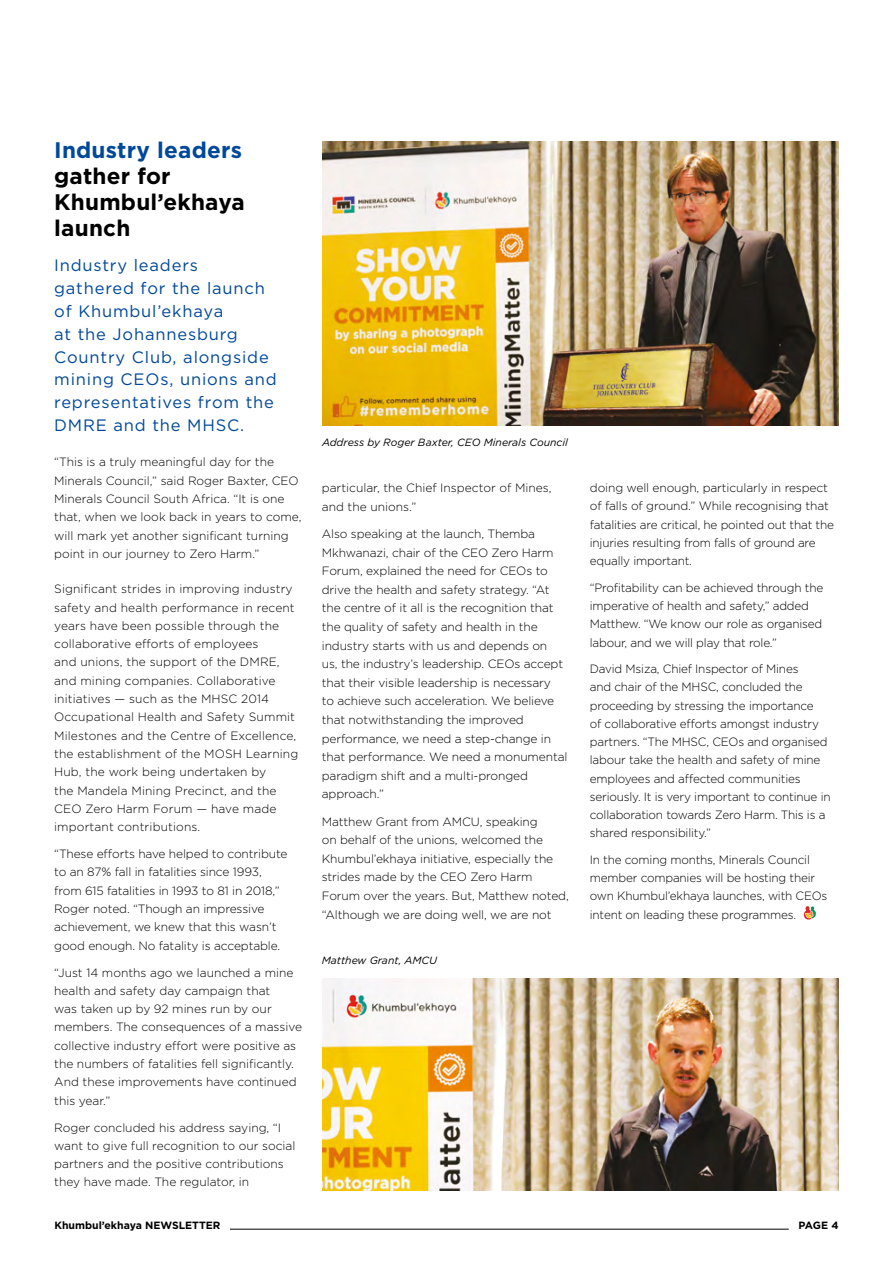
<style>
.page{position:relative;width:893px;height:1263px;background:#fff}
.page>*{position:absolute;margin:0;border:0;box-sizing:border-box;transform-origin:0 0}
.MCSA_NL_Top_page_hea{font:700 22.5px/25.8px "Gotham";letter-spacing:.01em;color:#000}
.MCSA_NL_highlight_co{font:16.5px/22.8px "Gotham";letter-spacing:.05em;color:#00489a}
.MCSA_NL_body_copy{font:300 12px/18.6px "Gotham";letter-spacing:-.01em;color:#000}
.MCSA_NL_body_copy-2{font:300 12px/18.3px "Gotham";letter-spacing:.01em;color:#000}
.MCSA_NL_highlight_co-2{font:300 12px/18.3px "Gotham";color:#000}
.MCSA_NL_body_copy-3{font:italic 10.5px "Gotham";color:#000}
.t1{font:700 10.5px "Gotham";color:#000}
.s1{color:#00489a}
</style>
<div class="page">
<hr style="left:230px;top:1229px;width:559px;height:1px;background:#000">
<svg style="left:803px;top:906px;width:13px;height:13px"></svg>
<img style="left:322px;top:141px;width:517px;height:284px">
<img style="left:322px;top:979px;width:517px;height:212px">
<p class="MCSA_NL_Top_page_hea" style="left:54px;top:137px;width:192px"><span class="s1">Industry leaders </span>gather for<br>Khumbul’ekhaya launch</p>
<p class="MCSA_NL_highlight_co" style="left:54px;top:254px;width:224px">Industry leaders gathered for the launch of Khumbul’ekhaya<br>at the Johannesburg<br>Country Club, alongside mining CEOs, unions and representatives from the<br>DMRE and the MHSC.</p>
<p class="MCSA_NL_highlight_co-2" style="left:54px;top:453px;width:249px">“This is a truly meaningful day for the Minerals Council,” said Roger Baxter, CEO Minerals Council South Africa. “It is one that, when we look back in years to come, will mark yet another significant turning point in our journey to Zero Harm.”</p>
<p class="MCSA_NL_body_copy-2" style="left:54px;top:579px;width:246px">Significant strides in improving industry safety and health performance in recent years have been possible through the collaborative efforts of employees<br>and unions, the support of the DMRE, and mining companies. Collaborative initiatives — such as the MHSC 2014<br>Occupational Health and Safety Summit Milestones and the Centre of Excellence, the establishment of the MOSH Learning Hub, the work being undertaken by<br>the Mandela Mining Precinct, and the CEO Zero Harm Forum — have made important contributions.</p>
<p class="MCSA_NL_body_copy" style="left:54px;top:844px;width:235px">“These efforts have helped to contribute to an 87% fall in fatalities since 1993, from 615 fatalities in 1993 to 81 in 2018,” Roger noted. “Though an impressive achievement, we knew that this wasn’t good enough. No fatality is acceptable.</p>
<p class="MCSA_NL_body_copy" style="left:54px;top:963px;width:249px">“Just 14 months ago we launched a mine health and safety day campaign that<br>was taken up by 92 mines run by our members. The consequences of a massive collective industry effort were positive as the numbers of fatalities fell significantly.<br>And these improvements have continued this year.”</p>
<p class="MCSA_NL_body_copy" style="left:54px;top:1118px;width:243px">Roger concluded his address saying, “I want to give full recognition to our social partners and the positive contributions they have made. The regulator, in</p>
<p class="MCSA_NL_body_copy-3" style="left:322px;top:436px;width:248px">Address by Roger Baxter, CEO Minerals Council</p>
<p class="MCSA_NL_body_copy" style="left:322px;top:478px;width:231px">particular, the Chief Inspector of Mines, and the unions.”</p>
<p class="MCSA_NL_body_copy" style="left:322px;top:524px;width:247px">Also speaking at the launch, Themba Mkhwanazi, chair of the CEO Zero Harm Forum, explained the need for CEOs to drive the health and safety strategy. “At the centre of it all is the recognition that the quality of safety and health in the industry starts with us and depends on<br>us, the industry’s leadership. CEOs accept that their visible leadership is necessary<br>to achieve such acceleration. We believe that notwithstanding the improved performance, we need a step-change in that performance. We need a monumental paradigm shift and a multi-pronged approach.”</p>
<p class="MCSA_NL_body_copy" style="left:322px;top:812px;width:248px">Matthew Grant from AMCU, speaking<br>on behalf of the unions, welcomed the Khumbul’ekhaya initiative, especially the strides made by the CEO Zero Harm Forum over the years. But, Matthew noted, “Although we are doing well, we are not</p>
<p class="MCSA_NL_body_copy-3" style="left:322px;top:953px;width:117px">Matthew Grant, AMCU</p>
<p class="MCSA_NL_body_copy" style="left:590px;top:479px;width:246px;line-height:18.1px">doing well enough, particularly in respect of falls of ground.” While recognising that fatalities are critical, he pointed out that the injuries resulting from falls of ground are equally important.</p>
<p class="MCSA_NL_body_copy" style="left:590px;top:578px;width:235px;line-height:18.1px">“Profitability can be achieved through the imperative of health and safety,” added Matthew. “We know our role as organised labour, and we will play that role.”</p>
<p class="MCSA_NL_body_copy" style="left:590px;top:659px;width:242px;line-height:18.1px">David Msiza, Chief Inspector of Mines<br>and chair of the MHSC, concluded the proceeding by stressing the importance<br>of collaborative efforts amongst industry partners. “The MHSC, CEOs and organised labour take the health and safety of mine employees and affected communities seriously. It is very important to continue in collaboration towards Zero Harm. This is a shared responsibility.”</p>
<p class="MCSA_NL_body_copy" style="left:590px;top:850px;width:239px;line-height:18.1px">In the coming months, Minerals Council member companies will be hosting their own Khumbul’ekhaya launches, with CEOs intent on leading these programmes.</p>
<p class="t1" style="left:54px;top:1218px;width:168px">Khumbul’ekhaya NEWSLETTER</p>
<p class="t1" style="left:798px;top:1218px;width:42px">PAGE 4</p>
</div>
